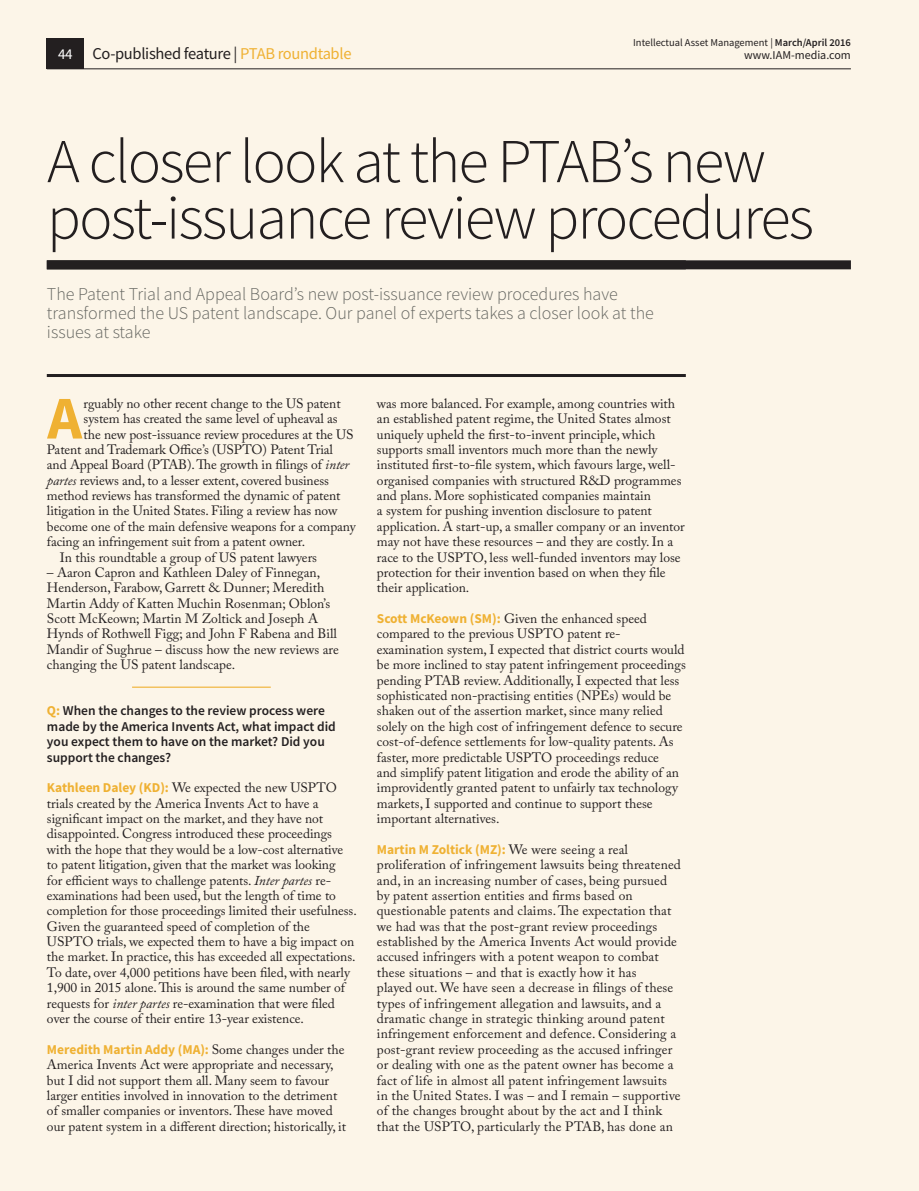
<style>
.page{position:relative;width:919px;height:1191px;background:#fff}
.page>*{position:absolute;margin:0;border:0;box-sizing:border-box;transform-origin:0 0}
.Head__Co-publish{font:300 62.4px/56.4px "Source Sans Pro";letter-spacing:-.03em;color:#231f20}
.First_paragraph{font:700 60.6px "Source Sans Pro";color:#efb133}
.Standfirst__feature{font:300 18px/18.8px "Source Sans Pro";color:#656661}
.Running_head_left{font:16.5px "Source Sans Pro";letter-spacing:-.02em;color:#231f20}
.t1{font:15px "Source Sans Pro";color:#fff}
.Body_no_indent{font:13.5px/15.5px "Adobe Caslon Pro";color:#231f20}
.First_paragraph-2{font:13.5px "Adobe Caslon Pro";letter-spacing:-.005em;color:#231f20}
.Body{font:13.5px/15.3px "Adobe Caslon Pro";color:#231f20}
.Roundtable_Question{font:600 13.5px/15.3px "Source Sans Pro";color:#231f20}
.t2{font:12px "Source Sans Pro";color:#231f20}
.t3{font:10.5px "Source Sans Pro";color:#231f20}
.s1{font-weight:600}
.s2{color:#efb133}
.s3{font-style:italic}
.s4{font-weight:700;color:#efb133}
.s5{font-family:"Source Sans Pro";font-weight:700;color:#efb133}
</style>
<div class="page">
<div style="left:0;top:0;width:918px;height:1191px;background:#fcf5e8"></div>
<div style="left:47px;top:38px;width:37px;height:30px;background:#231f20"></div>
<hr style="left:47px;top:68px;width:803px;height:1px;background:#231f20">
<hr style="left:47px;top:374px;width:638px;height:3px;background:#231f20">
<hr style="left:132px;top:686px;width:139px;height:1px;background:#efb133">
<div style="left:47px;top:260px;width:803px;height:9px;background:#231f20"></div>
<p class="t1" style="left:58px;top:44px;width:16px">44</p>
<p class="t3" style="left:633px;top:36px;width:219px">Intellectual Asset Management | <span class="s1">March/April 2016</span></p>
<p class="Running_head_left" style="left:92px;top:43px;width:260px">Co-published feature | <span class="s2">PTAB roundtable</span></p>
<p class="t2" style="left:744px;top:48px;width:108px">www.IAM-media.com</p>
<p class="Head__Co-publish" style="left:47px;top:133px;width:768px">A closer look at the PTAB’s new post-issuance review procedures</p>
<p class="Standfirst__feature" style="left:47px;top:285px;width:608px">The Patent Trial and Appeal Board’s new post-issuance review procedures have transformed the US patent landscape. Our panel of experts takes a closer look at the issues at stake</p>
<p class="First_paragraph" style="left:47px;top:377px;width:36px">A</p>
<p class="First_paragraph-2" style="left:84px;top:395px;width:258px">rguably no other recent change to the US patent</p>
<p class="First_paragraph-2" style="left:84px;top:410px;width:255px">system has created the same level of upheaval as</p>
<p class="First_paragraph-2" style="left:84px;top:426px;width:271px">the new post-issuance review procedures at the US</p>
<p class="First_paragraph-2" style="left:47px;top:441px;width:287px">Patent and Trademark Office’s (USPTO) Patent Trial</p>
<p class="First_paragraph-2" style="left:47px;top:457px;width:304px">and Appeal Board (PTAB). The growth in filings of <span class="s3">inter</span></p>
<p class="First_paragraph-2" style="left:47px;top:472px;width:283px"><span class="s3">partes</span> reviews and, to a lesser extent, covered business</p>
<p class="First_paragraph-2" style="left:47px;top:487px;width:295px">method reviews has transformed the dynamic of patent</p>
<p class="First_paragraph-2" style="left:47px;top:503px;width:292px">litigation in the United States. Filing a review has now</p>
<p class="First_paragraph-2" style="left:47px;top:518px;width:310px">become one of the main defensive weapons for a company</p>
<p class="First_paragraph-2" style="left:47px;top:533px;width:259px">facing an infringement suit from a patent owner.</p>
<p class="Body" style="left:60px;top:549px;width:259px">In this roundtable a group of US patent lawyers</p>
<p class="Body" style="left:47px;top:564px;width:293px">– Aaron Capron and Kathleen Daley of Finnegan, Henderson, Farabow, Garrett &amp; Dunner; Meredith Martin Addy of Katten Muchin Rosenman; Oblon’s Scott McKeown; Martin M Zoltick and Joseph A Hynds of Rothwell Figg; and John F Rabena and Bill Mandir of Sughrue – discuss how the new reviews are changing the US patent landscape.</p>
<p class="Roundtable_Question" style="left:47px;top:703px;width:290px"><span class="s4">Q:</span> When the changes to the review process were made by the America Invents Act, what impact did you expect them to have on the market? Did you support the changes?</p>
<p class="Body_no_indent" style="left:47px;top:780px;width:311px"><span class="s5">Kathleen Daley (KD):</span> We expected the new USPTO trials created by the America Invents Act to have a significant impact on the market, and they have not disappointed. Congress introduced these proceedings with the hope that they would be a low-cost alternative to patent litigation, given that the market was looking<br>for efficient ways to challenge patents. <span class="s3">Inter partes</span> re&shy;examinations had been used, but the length of time to completion for those proceedings limited their usefulness.<br>Given the guaranteed speed of completion of the USPTO trials, we expected them to have a big impact on the market. In practice, this has exceeded all expectations.<br>To date, over 4,000 petitions have been filed, with nearly 1,900 in 2015 alone. This is around the same number of requests for <span class="s3">inter partes</span> re-examination that were filed over the course of their entire 13-year existence.</p>
<p class="Body_no_indent" style="left:47px;top:1041px;width:301px"><span class="s5">Meredith Martin Addy (MA):</span> Some changes under the America Invents Act were appropriate and necessary, but I did not support them all. Many seem to favour larger entities involved in innovation to the detriment of smaller companies or inventors. These have moved our patent system in a different direction; historically, it</p>
<p class="Body_no_indent" style="left:377px;top:395px;width:309px">was more balanced. For example, among countries with an established patent regime, the United States almost uniquely upheld the first-to-invent principle, which supports small inventors much more than the newly instituted first-to-file system, which favours large, well&shy;organised companies with structured R&amp;D programmes and plans. More sophisticated companies maintain<br>a system for pushing invention disclosure to patent application. A start-up, a smaller company or an inventor may not have these resources – and they are costly. In a race to the USPTO, less well-funded inventors may lose protection for their invention based on when they file their application.</p>
<p class="Body_no_indent" style="left:377px;top:611px;width:310px"><span class="s5">Scott McKeown (SM):</span> Given the enhanced speed compared to the previous USPTO patent re&shy;examination system, I expected that district courts would be more inclined to stay patent infringement proceedings pending PTAB review. Additionally, I expected that less sophisticated non-practising entities (NPEs) would be shaken out of the assertion market, since many relied solely on the high cost of infringement defence to secure cost-of-defence settlements for low-quality patents. As faster, more predictable USPTO proceedings reduce<br>and simplify patent litigation and erode the ability of an improvidently granted patent to unfairly tax technology markets, I supported and continue to support these important alternatives.</p>
<p class="Body_no_indent" style="left:377px;top:841px;width:305px"><span class="s5">Martin M Zoltick (MZ):</span> We were seeing a real proliferation of infringement lawsuits being threatened and, in an increasing number of cases, being pursued by patent assertion entities and firms based on questionable patents and claims. The expectation that we had was that the post-grant review proceedings established by the America Invents Act would provide accused infringers with a potent weapon to combat these situations – and that is exactly how it has<br>played out. We have seen a decrease in filings of these types of infringement allegation and lawsuits, and a dramatic change in strategic thinking around patent infringement enforcement and defence. Considering a post-grant review proceeding as the accused infringer or dealing with one as the patent owner has become a fact of life in almost all patent infringement lawsuits in the United States. I was – and I remain – supportive of the changes brought about by the act and I think that the USPTO, particularly the PTAB, has done an</p>
</div>
